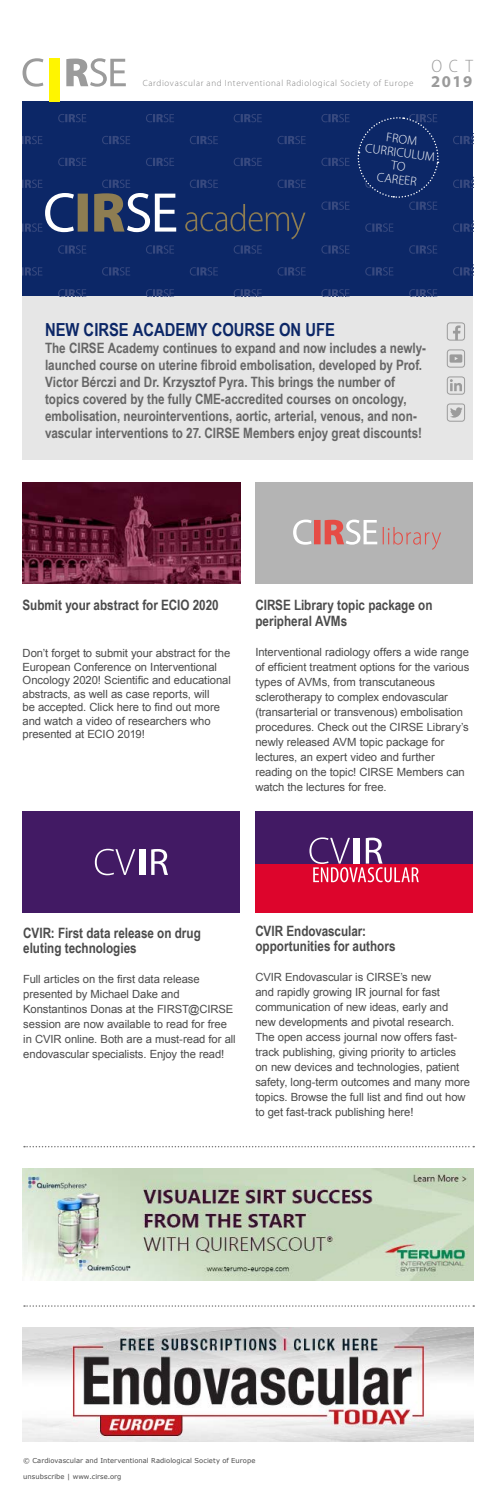
<style>
.page{position:relative;width:492px;height:1500px;background:#fff}
.page>*{position:absolute;margin:0;border:0;box-sizing:border-box;transform-origin:0 0}
.t1{font:700 18px "Arial Narrow";color:#0c2767}
.t2{font:300 semi-condensed 18px "Myriad Pro";color:#9b9b9b}
.t3{font:700 14.25px/17.1px "Arial Narrow";color:#666}
.t4{font:700 14.25px/15px "Arial Narrow";color:#4b4b4b}
.t5{font:300 12.75px/13.5px "Myriad Pro";color:#fff;text-align:center}
.t6{font:11.25px/15px "Arial";letter-spacing:-.005em;color:#4b4b4b}
.t7{font:300 9px "Myriad Pro";letter-spacing:.07em;color:#818181}
.t8{font:6.75px "Verdana";letter-spacing:.005em;color:#4b4b4b}
.s1{font-weight:700;font-size:16.5px;color:#9b9b9b}
</style>
<div class="page">
<svg style="left:24px;top:1146px;width:449px;height:1px"></svg>
<svg style="left:24px;top:1305px;width:449px;height:2px"></svg>
<div style="left:22px;top:296px;width:450px;height:164px;background:#e6e6e6"></div>
<div style="left:22px;top:101px;width:450px;height:195px;background:#0c2767"></div>
<svg style="left:409px;top:245px;width:28px;height:9px"></svg>
<svg style="left:409px;top:289px;width:28px;height:7px"></svg>
<svg style="left:233px;top:114px;width:28px;height:8px"></svg>
<svg style="left:321px;top:114px;width:28px;height:8px"></svg>
<svg style="left:190px;top:136px;width:28px;height:8px"></svg>
<svg style="left:277px;top:136px;width:28px;height:8px"></svg>
<svg style="left:321px;top:245px;width:28px;height:9px"></svg>
<svg style="left:233px;top:289px;width:28px;height:7px"></svg>
<svg style="left:321px;top:289px;width:28px;height:7px"></svg>
<svg style="left:233px;top:157px;width:28px;height:9px"></svg>
<svg style="left:321px;top:157px;width:28px;height:9px"></svg>
<svg style="left:321px;top:201px;width:28px;height:9px"></svg>
<svg style="left:365px;top:223px;width:28px;height:9px"></svg>
<svg style="left:190px;top:267px;width:28px;height:9px"></svg>
<svg style="left:277px;top:267px;width:28px;height:9px"></svg>
<svg style="left:365px;top:267px;width:28px;height:9px"></svg>
<svg style="left:22px;top:136px;width:20px;height:8px"></svg>
<svg style="left:58px;top:114px;width:28px;height:8px"></svg>
<svg style="left:146px;top:114px;width:28px;height:8px"></svg>
<svg style="left:102px;top:136px;width:28px;height:8px"></svg>
<svg style="left:22px;top:267px;width:20px;height:9px"></svg>
<svg style="left:58px;top:289px;width:28px;height:7px"></svg>
<svg style="left:146px;top:289px;width:28px;height:7px"></svg>
<svg style="left:58px;top:157px;width:28px;height:9px"></svg>
<svg style="left:146px;top:157px;width:28px;height:9px"></svg>
<svg style="left:102px;top:267px;width:28px;height:9px"></svg>
<svg style="left:453px;top:136px;width:19px;height:8px"></svg>
<svg style="left:453px;top:179px;width:19px;height:9px"></svg>
<svg style="left:453px;top:223px;width:19px;height:9px"></svg>
<svg style="left:453px;top:267px;width:19px;height:9px"></svg>
<svg style="left:357px;top:114px;width:83px;height:96px"></svg>
<svg style="left:22px;top:179px;width:284px;height:75px"></svg>
<div style="left:49px;top:58px;width:10px;height:43px;background:#fff500"></div>
<svg style="left:23px;top:58px;width:103px;height:29px"></svg>
<svg style="left:446px;top:403px;width:19px;height:19px"></svg>
<div style="left:446px;top:377px;width:18px;height:18px;border:1px solid #9b9b9b;border-radius:3px"></div>
<svg style="left:450px;top:379px;width:11px;height:12px"></svg>
<div style="left:446px;top:323px;width:18px;height:18px;border:1px solid #9b9b9b;border-radius:3px"></div>
<svg style="left:452px;top:325px;width:8px;height:15px"></svg>
<div style="left:446px;top:350px;width:18px;height:18px;border:1px solid #9b9b9b;border-radius:3px"></div>
<div style="left:449px;top:354px;width:13px;height:9px;background:#9b9b9b;border-radius:2px"></div>
<div style="left:22px;top:811px;width:218px;height:102px;background:#421a64"></div>
<div style="left:139px;top:849px;width:6px;height:26px;background:#fff"></div>
<svg style="left:151px;top:849px;width:17px;height:26px"></svg>
<svg style="left:95px;top:849px;width:40px;height:26px"></svg>
<img style="left:22px;top:1168px;width:450px;height:113px">
<img style="left:22px;top:1328px;width:450px;height:113px">
<div style="left:255px;top:811px;width:217px;height:102px;background:#dd052c"></div>
<div style="left:255px;top:811px;width:217px;height:53px;background:#421a64"></div>
<svg style="left:309px;top:837px;width:109px;height:45px"></svg>
<div style="left:255px;top:482px;width:217px;height:102px;background:#b4b4b4"></div>
<svg style="left:293px;top:519px;width:147px;height:31px"></svg>
<img style="left:22px;top:482px;width:218px;height:102px">
<h1 class="t2" style="left:431px;top:56px;width:43px">OCT</h1>
<p class="t7" style="left:142px;top:78px;width:331px">Cardiovascular and Interventional Radiological Society of Europe <span class="s1">2019</span></p>
<p class="t5" style="left:371px;top:127px;width:71px;rotate:7deg">FROM<br>CURRICULUM<br>TO<br>CAREER</p>
<p class="t5" style="left:367px;top:128px;width:71px;rotate:7deg">FROM<br>CURRICULUM<br>TO<br>CAREER</p>
<h1 class="t1" style="left:45px;top:316px;width:291px">NEW CIRSE ACADEMY COURSE ON UFE</h1>
<p class="t3" style="left:45px;top:338px;width:382px">The CIRSE Academy continues to expand and now includes a newly&shy;launched course on uterine fibroid embolisation, developed by Prof.<br>Victor Bérczi and Dr. Krzysztof Pyra. This brings the number of topics covered by the fully CME-accredited courses on oncology, embolisation, neurointerventions, aortic, arterial, venous, and non&shy;vascular interventions to 27. CIRSE Members enjoy great discounts!</p>
<p class="t4" style="left:22px;top:597px;width:197px">Submit your abstract for ECIO 2020</p>
<p class="t6" style="left:22px;top:647px;width:210px;line-height:13.5px">Don’t forget to submit your abstract for the European Conference on Interventional Oncology 2020! Scientific and educational abstracts, as well as case reports, will<br>be accepted. Click here to find out more and watch a video of researchers who presented at ECIO 2019!</p>
<p class="t4" style="left:255px;top:596px;width:178px;line-height:15.8px">CIRSE Library topic package on peripheral AVMs</p>
<p class="t6" style="left:255px;top:645px;width:215px">Interventional radiology offers a wide range of efficient treatment options for the various types of AVMs, from transcutaneous sclerotherapy to complex endovascular (transarterial or transvenous) embolisation procedures. Check out the CIRSE Library’s newly released AVM topic package for lectures, an expert video and further reading on the topic! CIRSE Members can watch the lectures for free.</p>
<p class="t4" style="left:23px;top:925px;width:179px">CVIR: First data release on drug eluting technologies</p>
<p class="t6" style="left:23px;top:972px;width:214px">Full articles on the first data release presented by Michael Dake and Konstantinos Donas at the FIRST@CIRSE session are now available to read for free in CVIR online. Both are a must-read for all endovascular specialists. Enjoy the read!</p>
<p class="t4" style="left:255px;top:923px;width:141px">CVIR Endovascular: opportunities for authors</p>
<p class="t6" style="left:255px;top:970px;width:216px">CVIR Endovascular is CIRSE’s new<br>and rapidly growing IR journal for fast communication of new ideas, early and new developments and pivotal research.<br>The open access journal now offers fast&shy;track publishing, giving priority to articles on new devices and technologies, patient safety, long-term outcomes and many more topics. Browse the full list and find out how to get fast-track publishing here!</p>
<p class="t8" style="left:23px;top:1456px;width:233px">© Cardiovascular and Interventional Radiological Society of Europe</p>
<p class="t8" style="left:23px;top:1472px;width:100px">unsubscribe | www.cirse.org</p>
</div>
